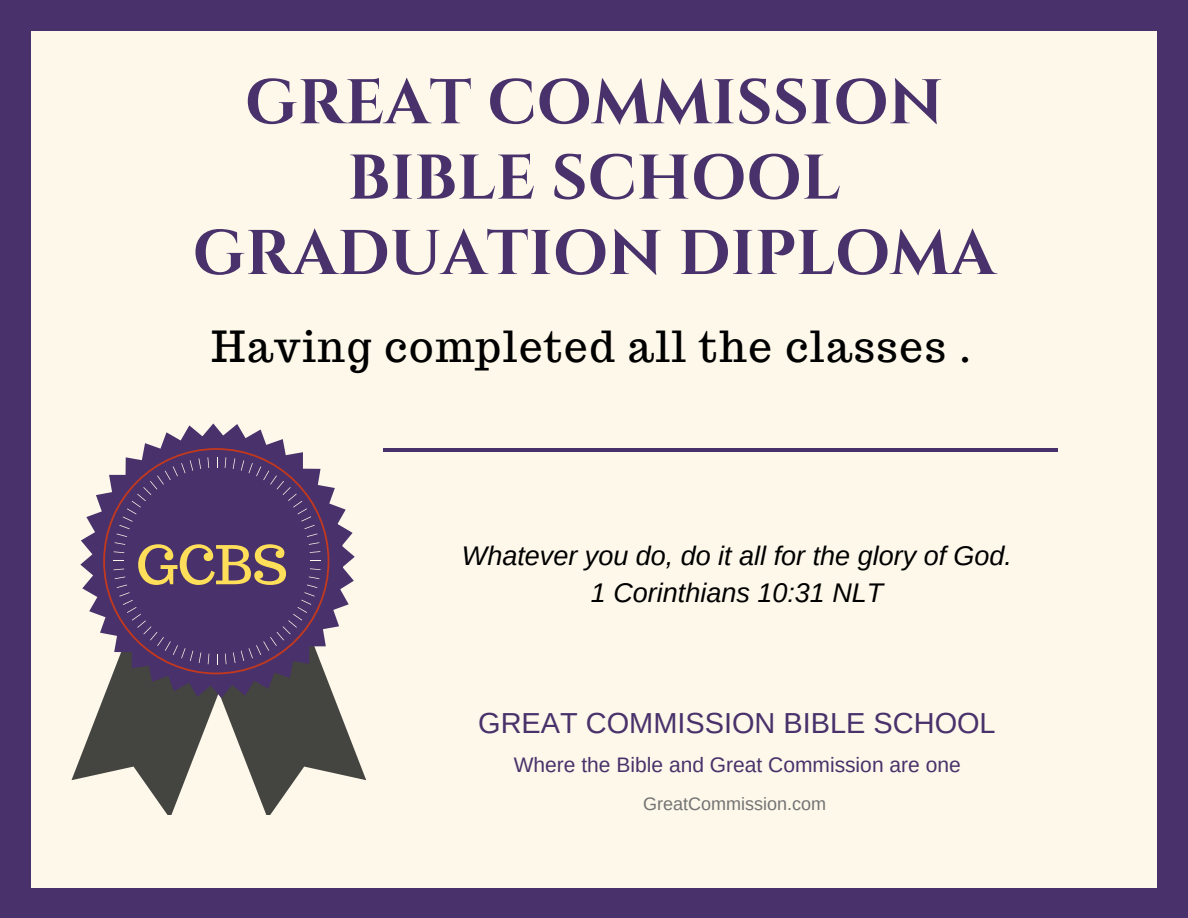
<style>
.page{position:relative;width:1188px;height:918px;background:#49326b}
.page>*{position:absolute;margin:0;border:0;box-sizing:border-box;transform-origin:0 0}
.t1{font:700 75px "Cinzel";color:#49326b}
.t2{font:700 63px/75.3px "Cinzel";color:#49326b;text-align:center}
.t3{font:53.25px "Trocchi";color:#ffde59}
.t4{font:42px "Trocchi";letter-spacing:.04em;color:#000}
.t5{font:28.95px "Arimo";color:#49326b}
.t6{font:italic 27px/37.2px "Arimo";color:#000;text-align:center}
.t7{font:21px "Arimo";color:#49326b}
.t8{font:18px "Arimo";color:#737373}
</style>
<div class="page">
<div style="left:32px;top:31px;width:1125px;height:856px;background:#fdf8ea"></div>
<svg style="left:80px;top:423px;width:275px;height:153px"></svg>
<svg style="left:103px;top:448px;width:226px;height:128px;background:#5d4575"></svg>
<svg style="left:199px;top:458px;width:2px;height:11px"></svg>
<svg style="left:115px;top:460px;width:78px;height:85px;background:#523a6e"></svg>
<svg style="left:114px;top:551px;width:10px;height:2px"></svg>
<svg style="left:71px;top:576px;width:295px;height:238px"></svg>
<svg style="left:310px;top:568px;width:11px;height:2px"></svg>
<svg style="left:310px;top:551px;width:10px;height:2px"></svg>
<svg style="left:241px;top:460px;width:78px;height:85px;background:#52396e"></svg>
<svg style="left:233px;top:458px;width:2px;height:11px"></svg>
<h2 class="t2" style="left:193px;top:67px;width:804px">GREAT COMMISSION<br>BIBLE SCHOOL<br>GRADUATION DIPLOMA</h2>
<h3 class="t4" style="left:211px;top:320px;width:761px">Having completed all the classes .</h3>
<h1 class="t1" style="left:383px;top:372px;width:676px">__________________</h1>
<h3 class="t3" style="left:136px;top:530px;width:153px">GCBS</h3>
<p class="t6" style="left:462px;top:537px;width:552px">Whatever you do, do it all for the glory of God.<br>1 Corinthians 10:31 NLT</p>
<p class="t5" style="left:478px;top:707px;width:519px">GREAT COMMISSION BIBLE SCHOOL</p>
<p class="t7" style="left:514px;top:753px;width:448px">Where the Bible and Great Commission are one</p>
<p class="t8" style="left:643px;top:793px;width:184px">GreatCommission.com</p>
</div>
